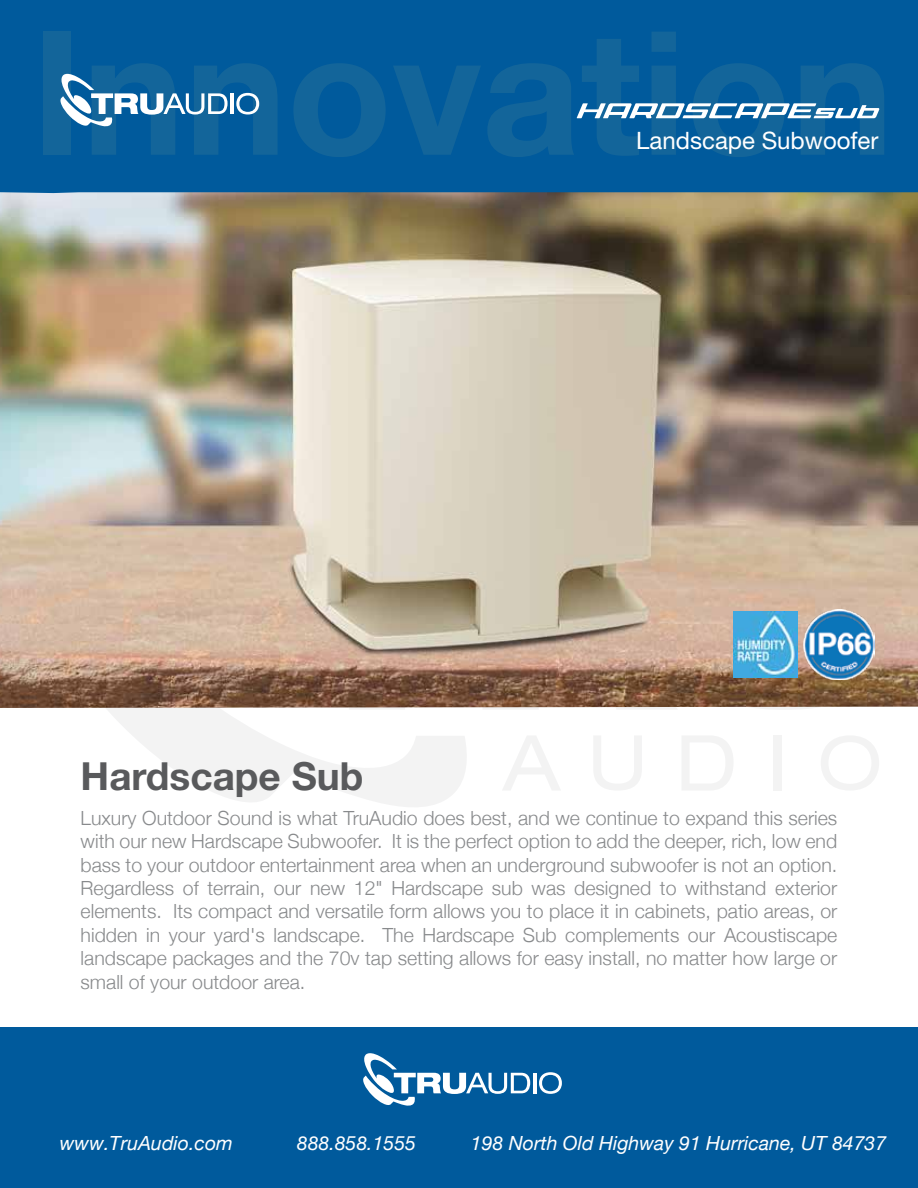
<style>
.page{position:relative;width:918px;height:1188px;background:#fff}
.page>*{position:absolute;margin:0;border:0;box-sizing:border-box;transform-origin:0 0}
.t1{font:700 38.7px "Helvetica Neue LT Std";color:#595a5c}
.t2{font:24px "Helvetica Neue LT Std";color:#fff}
.t3{font:300 19.5px/23.4px "Helvetica Neue";color:#888a8c;text-align:justify}
.t4{font:italic 19.5px "Helvetica Neue";color:#fff}
</style>
<div class="page">
<svg style="left:106px;top:708px;width:360px;height:99px"></svg>
<svg style="left:503px;top:736px;width:57px;height:54px"></svg>
<svg style="left:594px;top:736px;width:48px;height:54px"></svg>
<svg style="left:682px;top:736px;width:51px;height:54px"></svg>
<div style="left:773px;top:735px;width:8px;height:56px;background:#f3f3f3"></div>
<svg style="left:821px;top:736px;width:58px;height:54px"></svg>
<div style="left:0;top:0;width:918px;height:193px;background:#005a9c"></div>
<div style="left:0;top:1028px;width:918px;height:160px;background:#005a9c"></div>
<hr style="left:533px;top:1073px;width:3px;height:20px;background:#fff">
<svg style="left:539px;top:1072px;width:23px;height:22px"></svg>
<svg style="left:363px;top:1053px;width:167px;height:53px"></svg>
<hr style="left:231px;top:93px;width:3px;height:21px;background:#fff">
<svg style="left:236px;top:93px;width:23px;height:22px"></svg>
<svg style="left:60px;top:74px;width:168px;height:53px"></svg>
<img style="left:0;top:192px;width:918px;height:516px">
<svg style="left:577px;top:103px;width:302px;height:15px"></svg>
<img style="left:734px;top:611px;width:64px;height:66px">
<img style="left:803px;top:609px;width:71px;height:71px">
<p class="t2" style="left:636px;top:126px;width:244px">Landscape Subwoofer</p>
<h1 class="t1" style="left:81px;top:753px;width:284px">Hardscape Sub</h1>
<p class="t3" style="left:81px;top:805px;width:758px">Luxury Outdoor Sound is what TruAudio does best, and we continue to expand this series with our new Hardscape Subwoofer. It is the perfect option to add the deeper, rich, low end bass to your outdoor entertainment area when an underground subwoofer is not an option.<br>Regardless of terrain, our new 12" Hardscape sub was designed to withstand exterior elements. Its compact and versatile form allows you to place it in cabinets, patio areas, or hidden in your yard's landscape. The Hardscape Sub complements our Acoustiscape landscape packages and the 70v tap setting allows for easy install, no matter how large or small of your outdoor area.</p>
<p class="t4" style="left:60px;top:1129px;width:174px">www.TruAudio.com</p>
<p class="t4" style="left:297px;top:1129px;width:121px">888.858.1555</p>
<p class="t4" style="left:471px;top:1129px;width:417px">198 North Old Highway 91 Hurricane, UT 84737</p>
</div>
